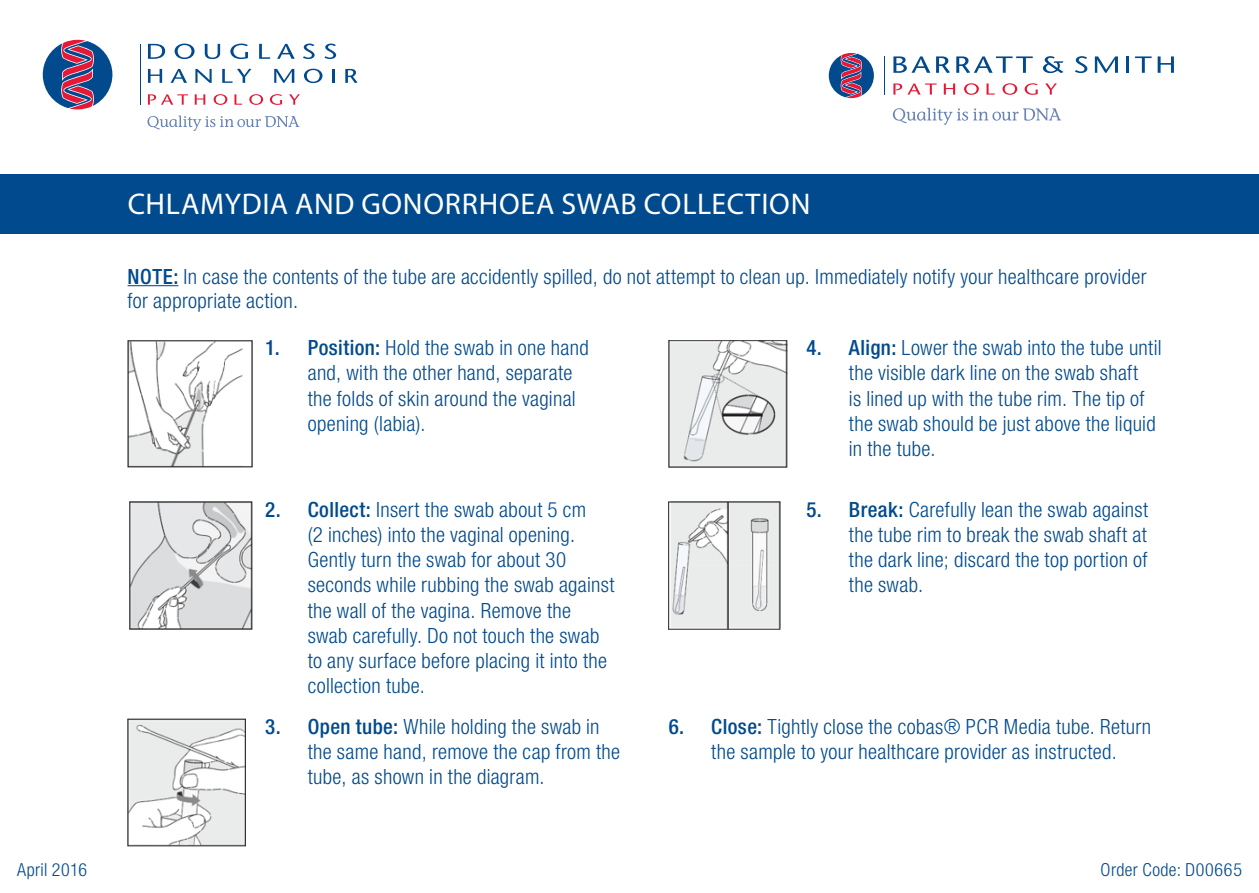
<style>
.page{position:relative;width:1259px;height:893px;background:#fff}
.page>*{position:absolute;margin:0;border:0;box-sizing:border-box;transform-origin:0 0}
.Insert_Titles{font:30px "Myriad Pro";letter-spacing:.025em;color:#fff}
.Main_Body{font:300 condensed 21px/25.2px "Helvetica Neue LT Pro";letter-spacing:.015em;color:#004a8d}
.Body_Copy{font:300 condensed 18px "Helvetica Neue LT Pro";letter-spacing:.025em;color:#004a8d}
.s1{font-weight:500}
</style>
<div class="page">
<svg style="left:43px;top:40px;width:70px;height:70px"></svg>
<svg style="left:147px;top:116px;width:152px;height:15px"></svg>
<hr style="left:141px;top:44px;width:1px;height:61px;background:#004a8d">
<svg style="left:148px;top:44px;width:17px;height:15px"></svg>
<svg style="left:175px;top:44px;width:19px;height:15px"></svg>
<svg style="left:205px;top:44px;width:15px;height:15px"></svg>
<svg style="left:230px;top:44px;width:18px;height:15px"></svg>
<svg style="left:259px;top:44px;width:11px;height:15px"></svg>
<svg style="left:277px;top:44px;width:18px;height:15px"></svg>
<svg style="left:303px;top:44px;width:11px;height:15px"></svg>
<svg style="left:324px;top:44px;width:12px;height:15px"></svg>
<svg style="left:148px;top:94px;width:40px;height:11px"></svg>
<svg style="left:195px;top:94px;width:10px;height:11px"></svg>
<svg style="left:214px;top:94px;width:13px;height:11px"></svg>
<svg style="left:234px;top:94px;width:8px;height:11px"></svg>
<svg style="left:249px;top:94px;width:14px;height:11px"></svg>
<svg style="left:270px;top:94px;width:12px;height:11px"></svg>
<svg style="left:289px;top:94px;width:11px;height:11px"></svg>
<svg style="left:148px;top:69px;width:14px;height:14px"></svg>
<svg style="left:171px;top:69px;width:16px;height:14px"></svg>
<svg style="left:195px;top:69px;width:17px;height:14px"></svg>
<svg style="left:222px;top:69px;width:29px;height:14px"></svg>
<svg style="left:274px;top:69px;width:20px;height:14px"></svg>
<svg style="left:304px;top:69px;width:18px;height:14px"></svg>
<hr style="left:332px;top:69px;width:3px;height:14px;background:#004a8d">
<svg style="left:345px;top:69px;width:12px;height:14px"></svg>
<div style="left:0;top:174px;width:1259px;height:60px;background:#004a8d"></div>
<svg style="left:893px;top:108px;width:95px;height:17px"></svg>
<svg style="left:992px;top:112px;width:9px;height:9px"></svg>
<svg style="left:1001px;top:108px;width:60px;height:13px"></svg>
<hr style="left:884px;top:56px;width:1px;height:39px;background:#004a8d">
<svg style="left:893px;top:56px;width:37px;height:17px"></svg>
<svg style="left:936px;top:56px;width:14px;height:17px"></svg>
<svg style="left:956px;top:56px;width:76px;height:17px"></svg>
<svg style="left:1043px;top:56px;width:20px;height:17px"></svg>
<svg style="left:1075px;top:56px;width:12px;height:17px"></svg>
<svg style="left:1095px;top:56px;width:23px;height:17px"></svg>
<hr style="left:1126px;top:56px;width:3px;height:17px;background:#004a8d">
<svg style="left:1135px;top:56px;width:16px;height:17px"></svg>
<svg style="left:1157px;top:56px;width:17px;height:17px"></svg>
<svg style="left:893px;top:83px;width:43px;height:12px"></svg>
<svg style="left:943px;top:83px;width:12px;height:12px"></svg>
<svg style="left:964px;top:83px;width:15px;height:12px"></svg>
<svg style="left:986px;top:83px;width:8px;height:12px"></svg>
<svg style="left:1002px;top:83px;width:15px;height:12px"></svg>
<svg style="left:1024px;top:83px;width:13px;height:12px"></svg>
<svg style="left:1045px;top:83px;width:11px;height:12px"></svg>
<div style="left:828px;top:53px;width:46px;height:45px;background:#004a8d;border-radius:50%"></div>
<svg style="left:840px;top:53px;width:22px;height:46px"></svg>
<hr style="left:128px;top:285px;width:50px;height:1px;background:#004a8d">
<img style="left:128px;top:340px;width:124px;height:128px">
<img style="left:130px;top:502px;width:123px;height:127px">
<img style="left:128px;top:719px;width:118px;height:127px">
<img style="left:669px;top:340px;width:118px;height:128px">
<img style="left:669px;top:502px;width:112px;height:127px">
<p class="Body_Copy" style="left:17px;top:859px;width:72px">April 2016</p>
<p class="Insert_Titles" style="left:128px;top:186px;width:684px">CHLAMYDIA AND GONORRHOEA SWAB COLLECTION</p>
<p class="Main_Body" style="left:128px;top:264px;width:1020px;line-height:24px"><span class="s1">NOTE:</span> In case the contents of the tube are accidently spilled, do not attempt to clean up. Immediately notify your healthcare provider for appropriate action.</p>
<p class="Main_Body" style="left:308px;top:335px;width:283px;text-indent:-43px"><span class="s1">1. Position:</span> Hold the swab in one hand and, with the other hand, separate the folds of skin around the vaginal opening (labia).</p>
<p class="Main_Body" style="left:849px;top:335px;width:314px;text-indent:-43px"><span class="s1">4. Align:</span> Lower the swab into the tube until the visible dark line on the swab shaft<br>is lined up with the tube rim. The tip of the swab should be just above the liquid in the tube.</p>
<p class="Main_Body" style="left:308px;top:497px;width:308px;text-indent:-43px"><span class="s1">2. Collect:</span> Insert the swab about 5 cm<br>(2 inches) into the vaginal opening.<br>Gently turn the swab for about 30 seconds while rubbing the swab against the wall of the vagina. Remove the swab carefully. Do not touch the swab to any surface before placing it into the collection tube.</p>
<p class="Main_Body" style="left:308px;top:713px;width:314px;text-indent:-43px"><span class="s1">3. Open tube:</span> While holding the swab in the same hand, remove the cap from the tube, as shown in the diagram.</p>
<p class="Main_Body" style="left:849px;top:497px;width:301px;text-align:justify;text-indent:-43px"><span class="s1">5. Break:</span> Carefully lean the swab against the tube rim to break the swab shaft at the dark line; discard the top portion of the swab.</p>
<p class="Main_Body" style="left:669px;top:713px;width:484px;text-align:center"><span class="s1">6. Close:</span> Tightly close the cobas® PCR Media tube. Return the sample to your healthcare provider as instructed.</p>
<p class="Body_Copy" style="left:1100px;top:859px;width:143px">Order Code: D00665</p>
</div>
